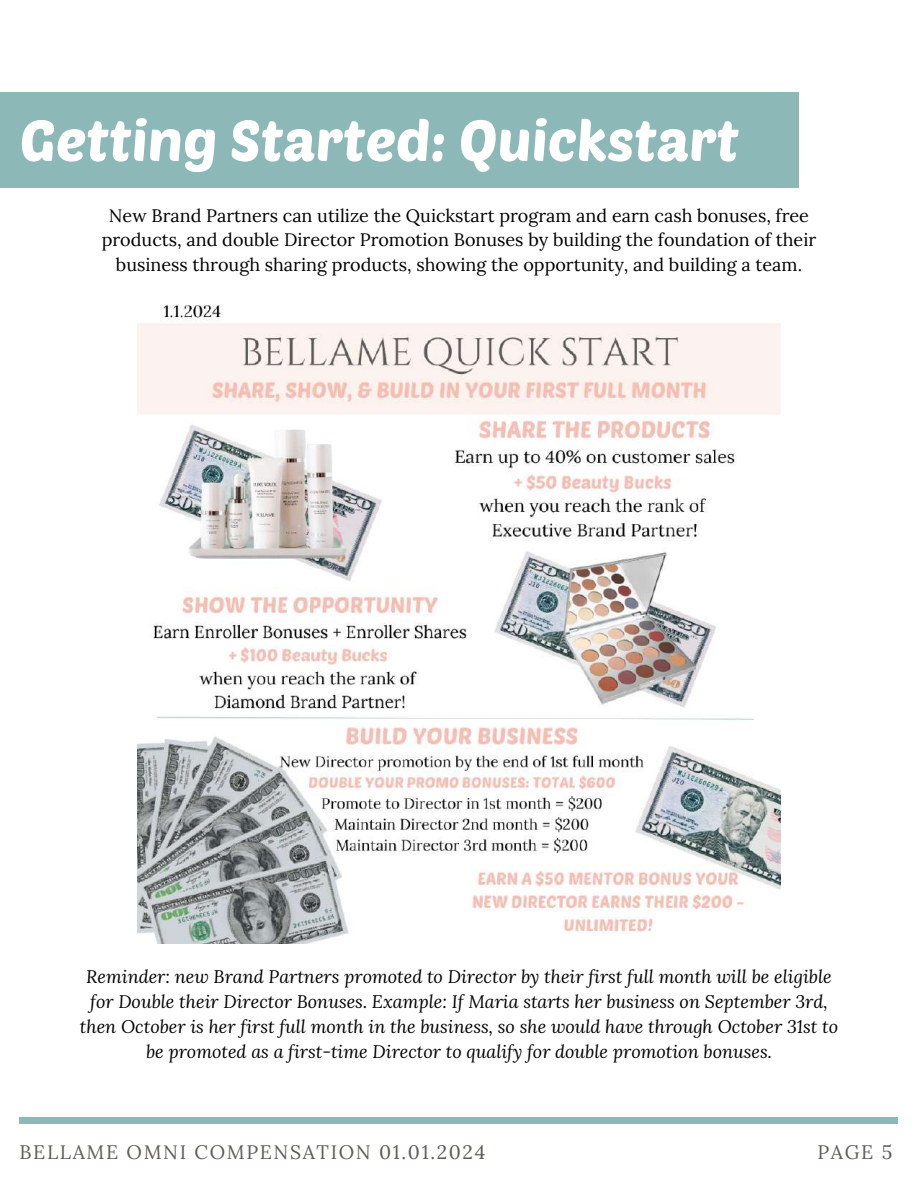
<style>
.page{position:relative;width:918px;height:1188px;background:#fff}
.page>*{position:absolute;margin:0;border:0;box-sizing:border-box;transform-origin:0 0}
.t1{font:57px "Poetsen One";color:#fff}
.t2{font:19.5px "Lora";letter-spacing:.085em;color:#605c55}
.t3{font:italic 18px/24.8px "Lora";color:#000;text-align:center}
.t4{font:18px/24.8px "Lora";color:#000;text-align:center}
</style>
<div class="page">
<div style="left:0;top:92px;width:799px;height:95px;background:#8db8b8"></div>
<div style="left:20px;top:1118px;width:878px;height:5px;background:#8db8b8"></div>
<img style="left:137px;top:305px;width:644px;height:638px">
<h1 class="t1" style="left:20px;top:104px;width:721px">Getting Started: Quickstart</h1>
<p class="t4" style="left:102px;top:203px;width:716px">New Brand Partners can utilize the Quickstart program and earn cash bonuses, free products, and double Director Promotion Bonuses by building the foundation of their business through sharing products, showing the opportunity, and building a team.</p>
<p class="t3" style="left:80px;top:964px;width:760px">Reminder: new Brand Partners promoted to Director by their first full month will be eligible for Double their Director Bonuses. Example: If Maria starts her business on September 3rd, then October is her first full month in the business, so she would have through October 31st to be promoted as a first-time Director to qualify for double promotion bonuses.</p>
<p class="t2" style="left:20px;top:1139px;width:467px">BELLAME OMNI COMPENSATION 01.01.2024</p>
<p class="t2" style="left:817px;top:1139px;width:76px">PAGE 5</p>
</div>
